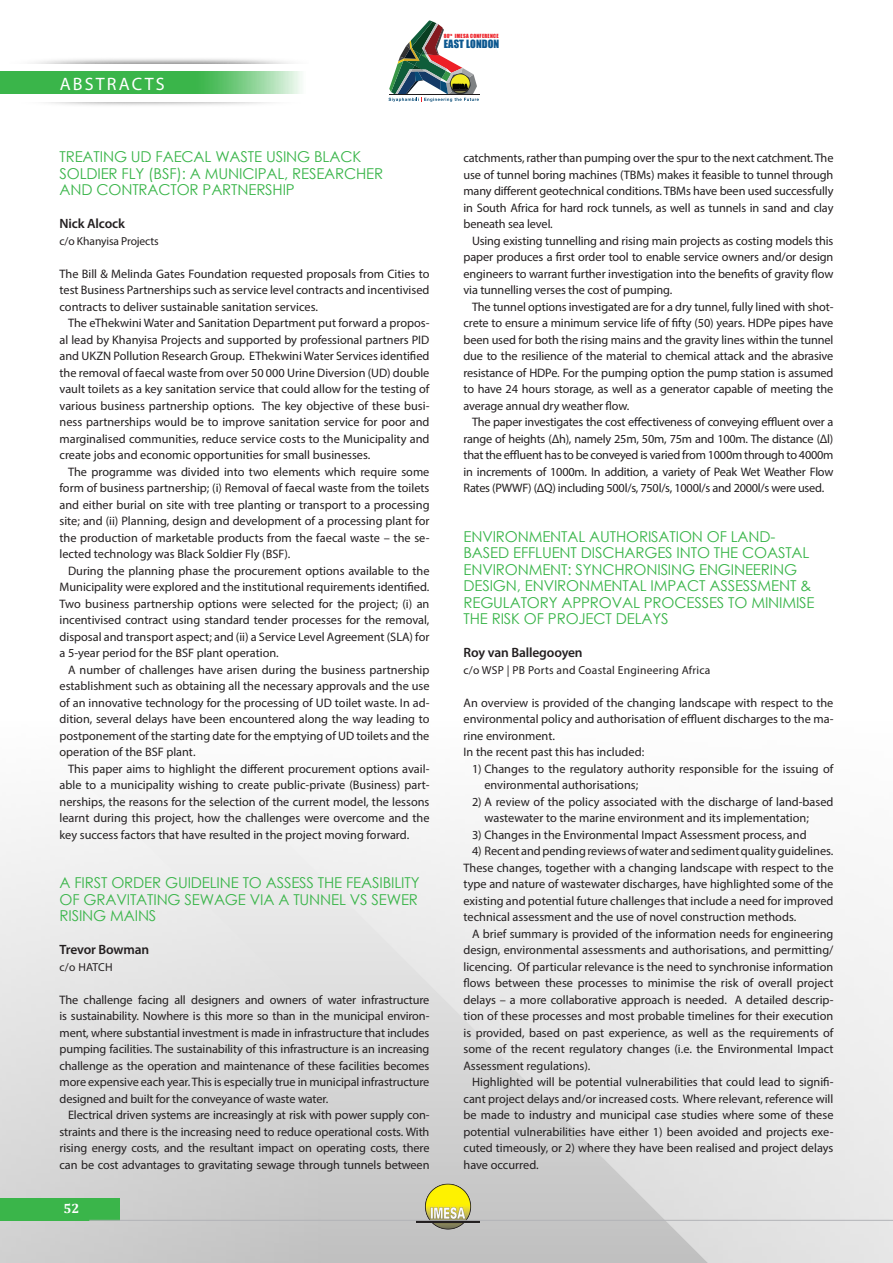
<style>
.page{position:relative;width:893px;height:1263px;background:#fff}
.page>*{position:absolute;margin:0;border:0;box-sizing:border-box;transform-origin:0 0}
.Body{font:18px "Myriad Pro";letter-spacing:.12em;color:#fff}
.Body_no_indent{font:15px/16.5px "Century Gothic";letter-spacing:-.01em;color:#3ab54a}
.Body_no_indent-2{font:600 13.5px "Myriad Pro";letter-spacing:-.01em;color:#231f20}
.t1{font:700 13.5px "Cambria";color:#fff}
.Body_no_indent-3{font:12.3px/16.5px "Myriad Pro";color:#231f20;text-align:justify}
.Body_no_indent-4{font:11.55px "Myriad Pro";letter-spacing:.02em;color:#231f20}
.Body_no_indent-5{font:11.55px "Myriad Pro";letter-spacing:-.01em;color:#231f20}
.t2{font:10.5px "Impact";letter-spacing:.01em;color:#0d5890}
.t3{font:5.25px "Impact";letter-spacing:.05em;color:#ed1f26}
.t4{font:2.7px "Impact";color:#ed1f26}
</style>
<div class="page">
<svg style="left:321px;top:817px;width:572px;height:446px;fill:#e8e8e8"></svg>
<svg style="left:0;top:803px;width:321px;height:460px"></svg>
<div style="left:0;top:1198px;width:119px;height:22px;background:#3ab54a"></div>
<img style="left:417px;top:1183px;width:62px;height:46px">
<hr style="left:89px;top:1220px;width:804px;height:1px;background:#b2b3b7">
<svg style="left:0;top:72px;width:302px;height:22px;background:#56bf64"></svg>
<hr style="left:389px;top:94px;width:91px;height:1px;background:#201c1d">
<img style="left:389px;top:20px;width:90px;height:82px">
<p class="Body" style="left:60px;top:73px;width:107px">ABSTRACTS</p>
<p class="t3" style="left:444px;top:32px;width:56px">80 IMESA CONFERENCE</p>
<p class="t4" style="left:450px;top:33px;width:4px">TH</p>
<p class="t2" style="left:444px;top:36px;width:57px">EAST LONDON</p>
<p class="Body_no_indent" style="left:60px;top:148px;width:325px">TREATING UD FAECAL WASTE USING BLACK<br>SOLDIER FLY (BSF): A MUNICIPAL, RESEARCHER<br>AND CONTRACTOR PARTNERSHIP</p>
<p class="Body_no_indent-2" style="left:60px;top:215px;width:67px">Nick Alcock</p>
<p class="Body_no_indent-5" style="left:60px;top:234px;width:101px">c/o Khanyisa Projects</p>
<p class="Body_no_indent-3" style="left:60px;top:265px;width:371px">The Bill &amp; Melinda Gates Foundation requested proposals from Cities to test Business Partnerships such as service level contracts and incentivised contracts to deliver sustainable sanitation services.</p>
<p class="Body_no_indent-3" style="left:60px;top:315px;width:371px;text-indent:9px">The eThekwini Water and Sanitation Department put forward a propos&shy;al lead by Khanyisa Projects and supported by professional partners PID and UKZN Pollution Research Group. EThekwini Water Services identified the removal of faecal waste from over 50 000 Urine Diversion (UD) double vault toilets as a key sanitation service that could allow for the testing of various business partnership options. The key objective of these busi&shy;ness partnerships would be to improve sanitation service for poor and marginalised communities, reduce service costs to the Municipality and create jobs and economic opportunities for small businesses.</p>
<p class="Body_no_indent-3" style="left:60px;top:463px;width:371px;text-indent:9px">The programme was divided into two elements which require some form of business partnership; (i) Removal of faecal waste from the toilets and either burial on site with tree planting or transport to a processing site; and (ii) Planning, design and development of a processing plant for the production of marketable products from the faecal waste – the se&shy;lected technology was Black Soldier Fly (BSF).</p>
<p class="Body_no_indent-3" style="left:60px;top:562px;width:371px;text-indent:9px">During the planning phase the procurement options available to the Municipality were explored and the institutional requirements identified.<br>Two business partnership options were selected for the project; (i) an incentivised contract using standard tender processes for the removal, disposal and transport aspect; and (ii) a Service Level Agreement (SLA) for a 5-year period for the BSF plant operation.</p>
<p class="Body_no_indent-3" style="left:60px;top:661px;width:371px;text-indent:9px">A number of challenges have arisen during the business partnership establishment such as obtaining all the necessary approvals and the use of an innovative technology for the processing of UD toilet waste. In ad&shy;dition, several delays have been encountered along the way leading to postponement of the starting date for the emptying of UD toilets and the operation of the BSF plant.</p>
<p class="Body_no_indent-3" style="left:60px;top:760px;width:371px;text-indent:9px">This paper aims to highlight the different procurement options avail&shy;able to a municipality wishing to create public-private (Business) part&shy;nerships, the reasons for the selection of the current model, the lessons learnt during this project, how the challenges were overcome and the key success factors that have resulted in the project moving forward.</p>
<p class="Body_no_indent" style="left:60px;top:874px;width:361px;text-align:justify">A FIRST ORDER GUIDELINE TO ASSESS THE FEASIBILITY OF GRAVITATING SEWAGE VIA A TUNNEL VS SEWER RISING MAINS</p>
<p class="Body_no_indent-2" style="left:60px;top:941px;width:91px">Trevor Bowman</p>
<p class="Body_no_indent-4" style="left:60px;top:960px;width:55px">c/o HATCH</p>
<p class="Body_no_indent-3" style="left:60px;top:991px;width:371px">The challenge facing all designers and owners of water infrastructure is sustainability. Nowhere is this more so than in the municipal environ&shy;ment, where substantial investment is made in infrastructure that includes pumping facilities. The sustainability of this infrastructure is an increasing challenge as the operation and maintenance of these facilities becomes more expensive each year. This is especially true in municipal infrastructure designed and built for the conveyance of waste water.</p>
<p class="Body_no_indent-3" style="left:60px;top:1107px;width:371px;text-indent:9px">Electrical driven systems are increasingly at risk with power supply con&shy;straints and there is the increasing need to reduce operational costs. With rising energy costs, and the resultant impact on operating costs, there can be cost advantages to gravitating sewage through tunnels between</p>
<p class="t1" style="left:64px;top:1199px;width:17px">52</p>
<p class="Body_no_indent-3" style="left:463px;top:150px;width:371px">catchments, rather than pumping over the spur to the next catchment. The use of tunnel boring machines (TBMs) makes it feasible to tunnel through many different geotechnical conditions. TBMs have been used successfully in South Africa for hard rock tunnels, as well as tunnels in sand and clay beneath sea level.</p>
<p class="Body_no_indent-3" style="left:463px;top:232px;width:371px;text-indent:9px">Using existing tunnelling and rising main projects as costing models this paper produces a first order tool to enable service owners and/or design engineers to warrant further investigation into the benefits of gravity flow via tunnelling verses the cost of pumping.</p>
<p class="Body_no_indent-3" style="left:463px;top:298px;width:371px;text-indent:9px">The tunnel options investigated are for a dry tunnel, fully lined with shot&shy;crete to ensure a minimum service life of fifty (50) years. HDPe pipes have been used for both the rising mains and the gravity lines within the tunnel due to the resilience of the material to chemical attack and the abrasive resistance of HDPe. For the pumping option the pump station is assumed to have 24 hours storage, as well as a generator capable of meeting the average annual dry weather flow.</p>
<p class="Body_no_indent-3" style="left:463px;top:414px;width:371px;text-indent:9px">The paper investigates the cost effectiveness of conveying effluent over a range of heights (Δh), namely 25m, 50m, 75m and 100m. The distance (Δl) that the effluent has to be conveyed is varied from 1000m through to 4000m in increments of 1000m. In addition, a variety of Peak Wet Weather Flow Rates (PWWF) (ΔQ) including 500l/s, 750l/s, 1000l/s and 2000l/s were used.</p>
<p class="Body_no_indent" style="left:463px;top:528px;width:353px">ENVIRONMENTAL AUTHORISATION OF LAND-BASED EFFLUENT DISCHARGES INTO THE COASTAL ENVIRONMENT: SYNCHRONISING ENGINEERING DESIGN, ENVIRONMENTAL IMPACT ASSESSMENT &amp; REGULATORY APPROVAL PROCESSES TO MINIMISE THE RISK OF PROJECT DELAYS</p>
<p class="Body_no_indent-2" style="left:463px;top:644px;width:121px">Roy van Ballegooyen</p>
<p class="Body_no_indent-4" style="left:463px;top:663px;width:249px">c/o WSP | PB Ports and Coastal Engineering Africa</p>
<p class="Body_no_indent-3" style="left:463px;top:694px;width:371px">An overview is provided of the changing landscape with respect to the environmental policy and authorisation of effluent discharges to the ma&shy;rine environment.</p>
<p class="Body_no_indent-3" style="left:463px;top:744px;width:182px">In the recent past this has included:</p>
<p class="Body_no_indent-3" style="left:484px;top:760px;width:351px;text-indent:-12px">1) Changes to the regulatory authority responsible for the issuing of environmental authorisations;</p>
<p class="Body_no_indent-3" style="left:484px;top:793px;width:351px;text-indent:-12px">2) A review of the policy associated with the discharge of land-based wastewater to the marine environment and its implementation;</p>
<p class="Body_no_indent-3" style="left:472px;top:826px;width:336px">3) Changes in the Environmental Impact Assessment process, and</p>
<p class="Body_no_indent-3" style="left:472px;top:843px;width:363px">4) Recent and pending reviews of water and sediment quality guidelines.</p>
<p class="Body_no_indent-3" style="left:463px;top:859px;width:371px">These changes, together with a changing landscape with respect to the type and nature of wastewater discharges, have highlighted some of the existing and potential future challenges that include a need for improved technical assessment and the use of novel construction methods.</p>
<p class="Body_no_indent-3" style="left:463px;top:925px;width:371px;text-indent:9px">A brief summary is provided of the information needs for engineering design, environmental assessments and authorisations, and permitting/ licencing. Of particular relevance is the need to synchronise information flows between these processes to minimise the risk of overall project delays – a more collaborative approach is needed. A detailed descrip&shy;tion of these processes and most probable timelines for their execution is provided, based on past experience, as well as the requirements of some of the recent regulatory changes (i.e. the Environmental Impact Assessment regulations).</p>
<p class="Body_no_indent-3" style="left:463px;top:1074px;width:371px;text-indent:9px">Highlighted will be potential vulnerabilities that could lead to signifi&shy;cant project delays and/or increased costs. Where relevant, reference will be made to industry and municipal case studies where some of these potential vulnerabilities have either 1) been avoided and projects exe&shy;cuted timeously, or 2) where they have been realised and project delays have occurred.</p>
</div>
